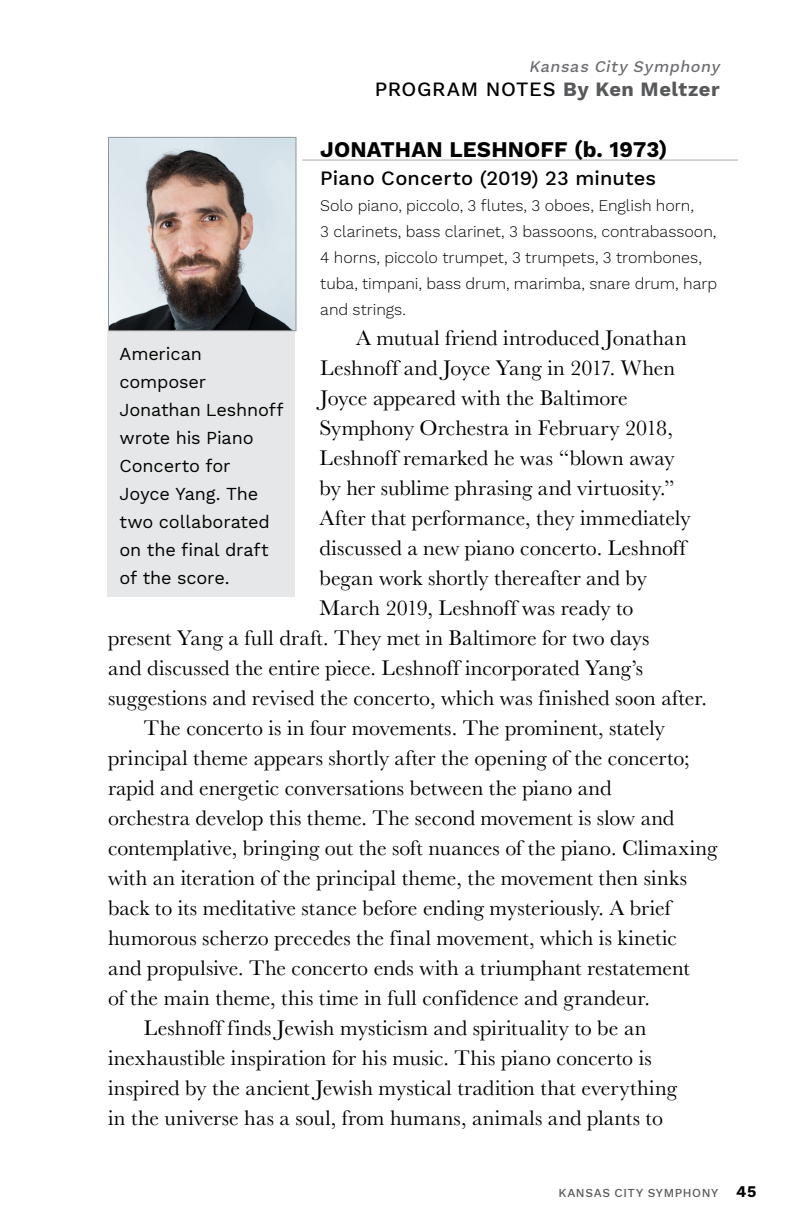
<style>
.page{position:relative;width:792px;height:1224px;background:#fff}
.page>*{position:absolute;margin:0;border:0;box-sizing:border-box;transform-origin:0 0}
.t1{font:22px "Baskerville";color:#000}
.t2{font:700 22px "Work Sans";letter-spacing:.005em;color:#000}
.t3{font:500 20px "Work Sans";letter-spacing:.01em;color:#000}
.t4{font:500 20px "Work Sans";letter-spacing:.03em;color:#000}
.t5{font:18px/28px "Work Sans";letter-spacing:-.01em;color:#000}
.t6{font:300 16px/26px "Work Sans";letter-spacing:-.005em;color:#000}
.t7{font:italic 500 16px "Work Sans";color:#6d6e71}
.t8{font:500 12px "Work Sans";letter-spacing:.05em;color:#58595b}
.s1{font-weight:700;color:#58595b}
.s2{font-weight:700;font-size:16px;color:#000}
</style>
<div class="page">
<hr style="left:302px;top:160px;width:436px;height:1px;background:#a7a9ac">
<div style="left:108px;top:331px;width:188px;height:265px;background:#e6e7e8"></div>
<img style="left:110px;top:139px;width:185px;height:190px">
<div style="left:108px;top:137px;width:189px;height:194px;border:1px solid #939598"></div>
<p class="t7" style="left:529px;top:57px;width:196px">Kansas City Symphony</p>
<p class="t4" style="left:375px;top:78px;width:346px">PROGRAM NOTES <span class="s1">By Ken Meltzer</span></p>
<p class="t2" style="left:320px;top:136px;width:349px">JONATHAN LESHNOFF (b. 1973)</p>
<p class="t3" style="left:320px;top:166px;width:337px">Piano Concerto (2019) 23 minutes</p>
<p class="t6" style="left:320px;top:193px;width:399px">Solo piano, piccolo, 3 flutes, 3 oboes, English horn,<br>3 clarinets, bass clarinet, 3 bassoons, contrabassoon, 4 horns, piccolo trumpet, 3 trumpets, 3 trombones, tuba, timpani, bass drum, marimba, snare drum, harp and strings.</p>
<p class="t1" style="left:356px;top:330px;width:332px">A mutual friend introduced Jonathan</p>
<p class="t1" style="left:320px;top:360px;width:356px">Leshnoff and Joyce Yang in 2017. When</p>
<p class="t1" style="left:320px;top:390px;width:309px">Joyce appeared with the Baltimore</p>
<p class="t1" style="left:320px;top:420px;width:355px">Symphony Orchestra in February 2018,</p>
<p class="t1" style="left:320px;top:450px;width:357px">Leshnoff remarked he was “blown away</p>
<p class="t1" style="left:320px;top:480px;width:357px">by her sublime phrasing and virtuosity.”</p>
<p class="t1" style="left:320px;top:510px;width:372px">After that performance, they immediately</p>
<p class="t1" style="left:320px;top:540px;width:368px">discussed a new piano concerto. Leshnoff</p>
<p class="t1" style="left:320px;top:570px;width:329px">began work shortly thereafter and by</p>
<p class="t1" style="left:320px;top:600px;width:316px">March 2019, Leshnoff was ready to</p>
<p class="t1" style="left:108px;top:630px;width:543px">present Yang a full draft. They met in Baltimore for two days</p>
<p class="t1" style="left:108px;top:660px;width:537px">and discussed the entire piece. Leshnoff incorporated Yang’s</p>
<p class="t1" style="left:108px;top:690px;width:600px">suggestions and revised the concerto, which was finished soon after.</p>
<p class="t1" style="left:144px;top:720px;width:522px">The concerto is in four movements. The prominent, stately</p>
<p class="t1" style="left:108px;top:750px;width:583px">principal theme appears shortly after the opening of the concerto;</p>
<p class="t1" style="left:108px;top:780px;width:505px">rapid and energetic conversations between the piano and</p>
<p class="t1" style="left:108px;top:810px;width:568px">orchestra develop this theme. The second movement is slow and</p>
<p class="t1" style="left:108px;top:840px;width:611px">contemplative, bringing out the soft nuances of the piano. Climaxing</p>
<p class="t1" style="left:108px;top:870px;width:581px">with an iteration of the principal theme, the movement then sinks</p>
<p class="t1" style="left:108px;top:900px;width:564px">back to its meditative stance before ending mysteriously. A brief</p>
<p class="t1" style="left:108px;top:930px;width:570px">humorous scherzo precedes the final movement, which is kinetic</p>
<p class="t1" style="left:108px;top:960px;width:583px">and propulsive. The concerto ends with a triumphant restatement</p>
<p class="t1" style="left:108px;top:990px;width:543px">of the main theme, this time in full confidence and grandeur.</p>
<p class="t1" style="left:144px;top:1020px;width:504px">Leshnoff finds Jewish mysticism and spirituality to be an</p>
<p class="t1" style="left:108px;top:1050px;width:545px">inexhaustible inspiration for his music. This piano concerto is</p>
<p class="t1" style="left:108px;top:1080px;width:571px">inspired by the ancient Jewish mystical tradition that everything</p>
<p class="t1" style="left:108px;top:1110px;width:557px">in the universe has a soul, from humans, animals and plants to</p>
<p class="t5" style="left:120px;top:341px;width:165px">American composer<br>Jonathan Leshnoff wrote his Piano<br>Concerto for<br>Joyce Yang. The two collaborated on the final draft of the score.</p>
<p class="t8" style="left:558px;top:1186px;width:200px">KANSAS CITY SYMPHONY <span class="s2">45</span></p>
</div>
